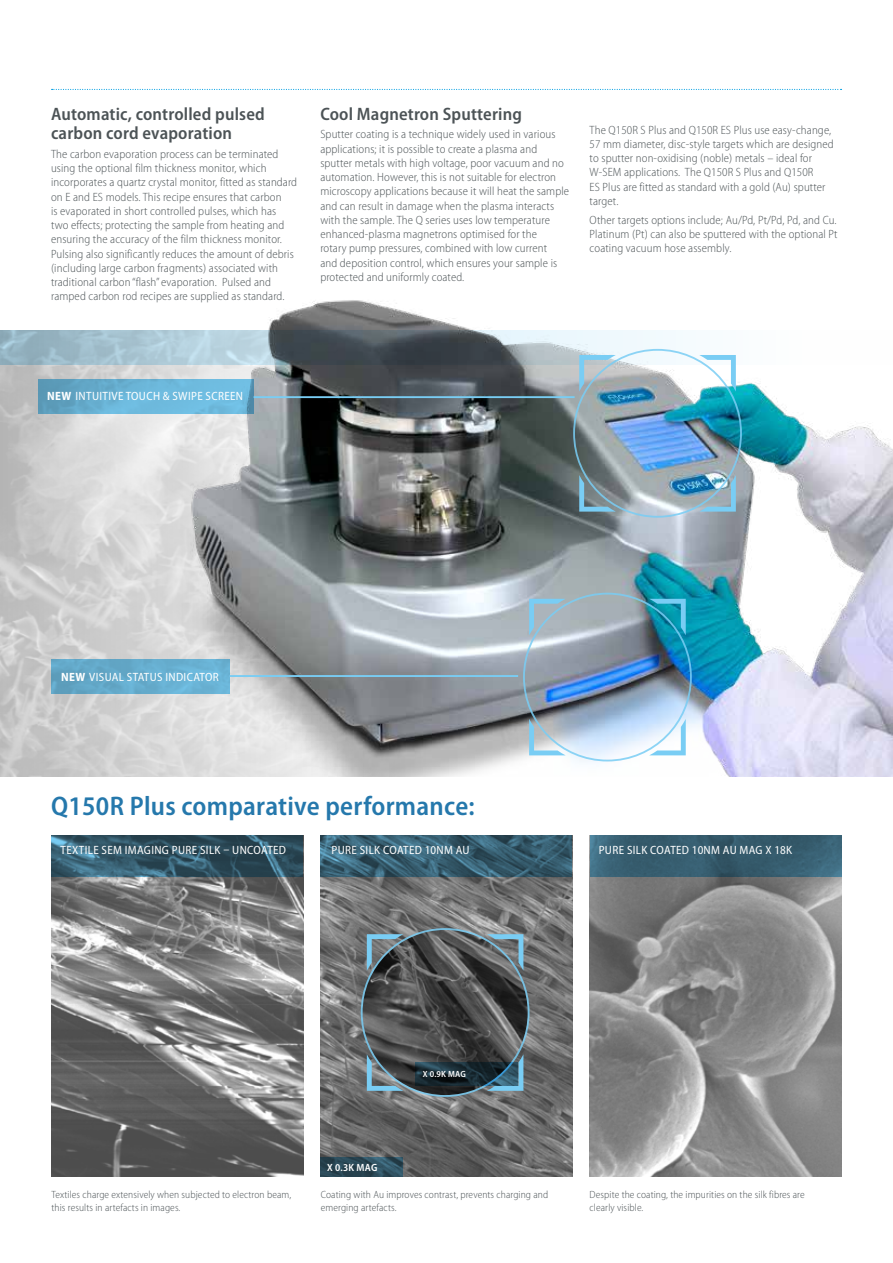
<style>
.page{position:relative;width:893px;height:1263px;background:#fff}
.page>*{position:absolute;margin:0;border:0;box-sizing:border-box;transform-origin:0 0}
.t1{font:600 semi-condensed 27px "Myriad Pro";letter-spacing:.01em;color:#2578ac}
.t2{font:600 semi-condensed 18px/19.5px "Myriad Pro";letter-spacing:.01em;color:#4c5356}
.t3{font:300 semi-condensed 12px/14.2px "Myriad Pro";letter-spacing:.01em;color:#4c5356}
.t4{font:semi-condensed 12px "Myriad Pro";letter-spacing:.03em;color:#fff}
.t5{font:300 semi-condensed 10.5px/13.5px "Myriad Pro";letter-spacing:.01em;color:#4c5356}
.t6{font:600 semi-condensed 10.5px "Myriad Pro";color:#fff}
.t7{font:600 semi-condensed 9px "Myriad Pro";color:#fff}
.s1{font-weight:700}
</style>
<div class="page">
<svg style="left:0;top:365px;width:156px;height:412px;fill:#cfcfcf"></svg>
<svg style="left:52px;top:89px;width:789px;height:1px"></svg>
<img style="left:156px;top:300px;width:737px;height:477px">
<img style="left:51px;top:835px;width:252px;height:341px">
<img style="left:320px;top:835px;width:253px;height:341px">
<img style="left:590px;top:835px;width:252px;height:341px">
<svg style="left:52px;top:836px;width:251px;height:41px"></svg>
<svg style="left:320px;top:836px;width:252px;height:41px"></svg>
<svg style="left:590px;top:836px;width:251px;height:41px;fill:#365d6e"></svg>
<div style="left:51px;top:660px;width:179px;height:34px;background:linear-gradient(to right,#5fa2c1,#6cb8db)"></div>
<hr style="left:230px;top:675px;width:288px;height:2px;background:#79cdf4">
<svg style="left:487px;top:934px;width:36px;height:37px"></svg>
<svg style="left:367px;top:1054px;width:36px;height:37px"></svg>
<svg style="left:487px;top:1054px;width:36px;height:37px"></svg>
<svg style="left:367px;top:934px;width:36px;height:37px"></svg>
<img style="left:362px;top:929px;width:167px;height:167px;border-radius:83px">
<svg style="left:649px;top:599px;width:37px;height:36px"></svg>
<svg style="left:529px;top:719px;width:37px;height:36px"></svg>
<svg style="left:649px;top:719px;width:37px;height:36px"></svg>
<svg style="left:529px;top:599px;width:37px;height:36px"></svg>
<svg style="left:0;top:331px;width:893px;height:34px"></svg>
<svg style="left:415px;top:1062px;width:103px;height:24px"></svg>
<svg style="left:38px;top:379px;width:216px;height:34px;fill:#6db9dc"></svg>
<hr style="left:254px;top:396px;width:321px;height:2px;background:#79cdf4">
<svg style="left:699px;top:355px;width:37px;height:37px"></svg>
<svg style="left:579px;top:475px;width:37px;height:37px"></svg>
<svg style="left:699px;top:475px;width:37px;height:37px"></svg>
<svg style="left:579px;top:355px;width:37px;height:37px"></svg>
<svg style="left:320px;top:1157px;width:83px;height:19px"></svg>
<h2 class="t2" style="left:51px;top:104px;width:215px">Automatic, controlled pulsed carbon cord evaporation</h2>
<p class="t3" style="left:51px;top:147px;width:248px">The carbon evaporation process can be terminated using the optional film thickness monitor, which incorporates a quartz crystal monitor, fitted as standard on E and ES models. This recipe ensures that carbon<br>is evaporated in short controlled pulses, which has<br>two effects; protecting the sample from heating and ensuring the accuracy of the film thickness monitor.<br>Pulsing also significantly reduces the amount of debris (including large carbon fragments) associated with traditional carbon “flash” evaporation. Pulsed and ramped carbon rod recipes are supplied as standard.</p>
<h2 class="t2" style="left:320px;top:104px;width:203px">Cool Magnetron Sputtering</h2>
<p class="t3" style="left:320px;top:127px;width:250px">Sputter coating is a technique widely used in various applications; it is possible to create a plasma and sputter metals with high voltage, poor vacuum and no automation. However, this is not suitable for electron microscopy applications because it will heat the sample and can result in damage when the plasma interacts with the sample. The Q series uses low temperature enhanced-plasma magnetrons optimised for the<br>rotary pump pressures, combined with low current<br>and deposition control, which ensures your sample is protected and uniformly coated.</p>
<p class="t3" style="left:590px;top:123px;width:245px">The Q150R S Plus and Q150R ES Plus use easy-change, 57 mm diameter, disc-style targets which are designed to sputter non-oxidising (noble) metals – ideal for W-SEM applications. The Q150R S Plus and Q150R<br>ES Plus are fitted as standard with a gold (Au) sputter target.</p>
<p class="t3" style="left:590px;top:212px;width:249px;text-align:justify">Other targets options include; Au/Pd, Pt/Pd, Pd, and Cu.<br>Platinum (Pt) can also be sputtered with the optional Pt coating vacuum hose assembly.</p>
<p class="t4" style="left:47px;top:388px;width:197px"><span class="s1">NEW</span> INTUITIVE TOUCH &amp; SWIPE SCREEN</p>
<p class="t4" style="left:61px;top:670px;width:159px"><span class="s1">NEW</span> VISUAL STATUS INDICATOR</p>
<h1 class="t1" style="left:51px;top:789px;width:425px">Q150R Plus comparative performance:</h1>
<p class="t4" style="left:61px;top:843px;width:227px">TEXTILE SEM IMAGING PURE SILK – UNCOATED</p>
<p class="t4" style="left:331px;top:843px;width:140px">PURE SILK COATED 10NM AU</p>
<p class="t4" style="left:599px;top:843px;width:195px">PURE SILK COATED 10NM AU MAG X 18K</p>
<p class="t6" style="left:327px;top:1161px;width:52px">X 0.3K MAG</p>
<p class="t7" style="left:423px;top:1069px;width:44px">X 0.9K MAG</p>
<p class="t5" style="left:52px;top:1187px;width:241px">Textiles charge extensively when subjected to electron beam, this results in artefacts in images.</p>
<p class="t5" style="left:321px;top:1187px;width:229px">Coating with Au improves contrast, prevents charging and emerging artefacts.</p>
<p class="t5" style="left:590px;top:1187px;width:217px">Despite the coating, the impurities on the silk fibres are clearly visible.</p>
</div>
